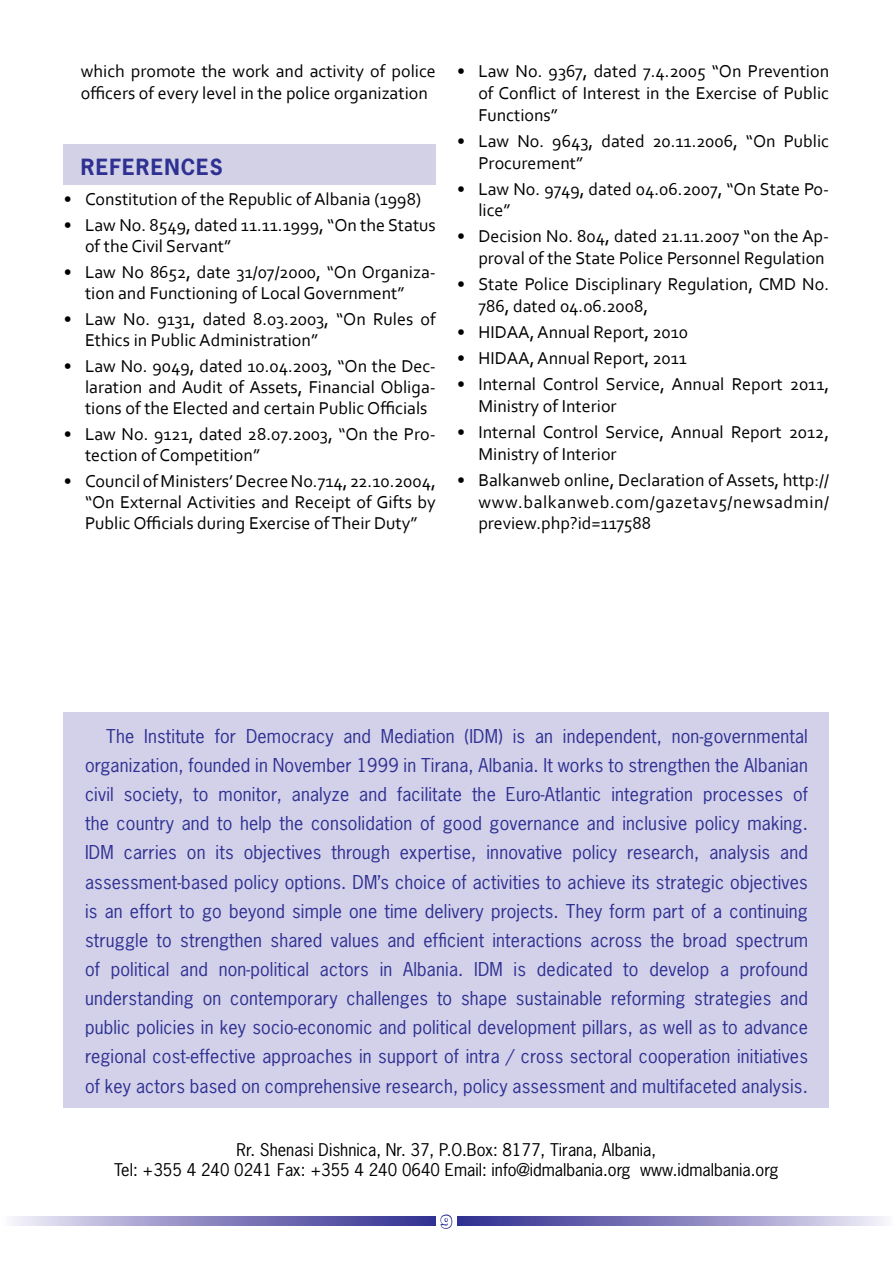
<style>
.page{position:relative;width:893px;height:1263px;background:#fff}
.page>*{position:absolute;margin:0;border:0;box-sizing:border-box;transform-origin:0 0}
.t1{font:700 21px "News Gothic Std";letter-spacing:.05em;color:#2e3092}
.t2{font:18px/21.8px "Corbel";color:#000}
.t3{font:18px/29.1px "News Gothic Std";letter-spacing:.01em;color:#2e3092;text-align:justify}
.t4{font:700 18px "Folio BT";color:#fff}
.t5{font:16.5px/19.8px "News Gothic Std";color:#000;text-align:center}
</style>
<div class="page">
<svg style="left:12px;top:1216px;width:424px;height:9px"></svg>
<svg style="left:457px;top:1216px;width:428px;height:9px"></svg>
<svg style="left:440px;top:1214px;width:13px;height:15px"></svg>
<div style="left:64px;top:145px;width:372px;height:40px;background:#d2d1e6"></div>
<div style="left:64px;top:712px;width:765px;height:395px;background:#d3d1e9"></div>
<p class="t2" style="left:81px;top:60px;width:357px;line-height:21.3px">which promote the work and activity of police officers of every level in the police organization</p>
<p class="t1" style="left:81px;top:153px;width:144px">REFERENCES</p>
<p class="t2" style="left:64px;top:188px;width:359px">• Constitution of the Republic of Albania (1998)</p>
<p class="t2" style="left:85px;top:214px;width:352px;line-height:21.3px;text-indent:-21px">• Law No. 8549, dated 11.11.1999, “On the Status of the Civil Servant”</p>
<p class="t2" style="left:64px;top:261px;width:374px;line-height:21.3px;text-align:center">• Law No 8652, date 31/07/2000, “On Organiza&shy;tion and Functioning of Local Government”</p>
<p class="t2" style="left:85px;top:307px;width:352px;line-height:21.3px;text-indent:-21px">• Law No. 9131, dated 8.03.2003, “On Rules of<br>Ethics in Public Administration”</p>
<p class="t2" style="left:85px;top:354px;width:352px;line-height:21.3px;text-align:justify;text-indent:-21px">• Law No. 9049, dated 10.04.2003, “On the Dec&shy;laration and Audit of Assets, Financial Obliga&shy;tions of the Elected and certain Public Officials</p>
<p class="t2" style="left:85px;top:423px;width:352px;line-height:21.3px;text-indent:-21px">• Law No. 9121, dated 28.07.2003, “On the Pro&shy;tection of Competition”</p>
<p class="t2" style="left:85px;top:470px;width:352px;line-height:21.3px;text-align:justify;text-indent:-21px">• Council of Ministers’ Decree No.714, 22.10.2004, “On External Activities and Receipt of Gifts by Public Officials during Exercise of Their Duty”</p>
<p class="t2" style="left:478px;top:60px;width:352px;text-align:justify;text-indent:-21px">• Law No. 9367, dated 7.4.2005 “On Prevention of Conflict of Interest in the Exercise of Public Functions”</p>
<p class="t2" style="left:478px;top:129px;width:352px;text-indent:-21px">• Law No. 9643, dated 20.11.2006, “On Public<br>Procurement”</p>
<p class="t2" style="left:478px;top:177px;width:352px;text-indent:-21px">• Law No. 9749, dated 04.06.2007, “On State Po&shy;lice”</p>
<p class="t2" style="left:457px;top:225px;width:374px;text-align:right">• Decision No. 804, dated 21.11.2007 “on the Ap&shy;proval of the State Police Personnel Regulation</p>
<p class="t2" style="left:478px;top:273px;width:352px;text-indent:-21px">• State Police Disciplinary Regulation, CMD No.<br>786, dated 04.06.2008,</p>
<p class="t2" style="left:457px;top:321px;width:232px">• HIDAA, Annual Report, 2010</p>
<p class="t2" style="left:457px;top:347px;width:231px">• HIDAA, Annual Report, 2011</p>
<p class="t2" style="left:478px;top:373px;width:352px;text-indent:-21px">• Internal Control Service, Annual Report 2011,<br>Ministry of Interior</p>
<p class="t2" style="left:478px;top:421px;width:352px;text-indent:-21px">• Internal Control Service, Annual Report 2012,<br>Ministry of Interior</p>
<p class="t2" style="left:478px;top:469px;width:352px;text-align:justify;text-indent:-21px">• Balkanweb online, Declaration of Assets, http:// www.balkanweb.com/gazetav5/newsadmin/ preview.php?id=117588</p>
<p class="t3" style="left:85px;top:721px;width:724px;text-indent:21px">The Institute for Democracy and Mediation (IDM) is an independent, non-governmental organization, founded in November 1999 in Tirana, Albania. It works to strengthen the Albanian civil society, to monitor, analyze and facilitate the Euro-Atlantic integration processes of the country and to help the consolidation of good governance and inclusive policy making.<br>IDM carries on its objectives through expertise, innovative policy research, analysis and assessment-based policy options. DM’s choice of activities to achieve its strategic objectives is an effort to go beyond simple one time delivery projects. They form part of a continuing struggle to strengthen shared values and efficient interactions across the broad spectrum of political and non-political actors in Albania. IDM is dedicated to develop a profound understanding on contemporary challenges to shape sustainable reforming strategies and public policies in key socio-economic and political development pillars, as well as to advance regional cost-effective approaches in support of intra / cross sectoral cooperation initiatives of key actors based on comprehensive research, policy assessment and multifaceted analysis.</p>
<p class="t5" style="left:114px;top:1139px;width:666px">Rr. Shenasi Dishnica, Nr. 37, P.O.Box: 8177, Tirana, Albania,<br>Tel: +355 4 240 0241 Fax: +355 4 240 0640 Email: info@idmalbania.org www.idmalbania.org</p>
<p class="t4" style="left:440px;top:1210px;width:13px">9</p>
</div>
